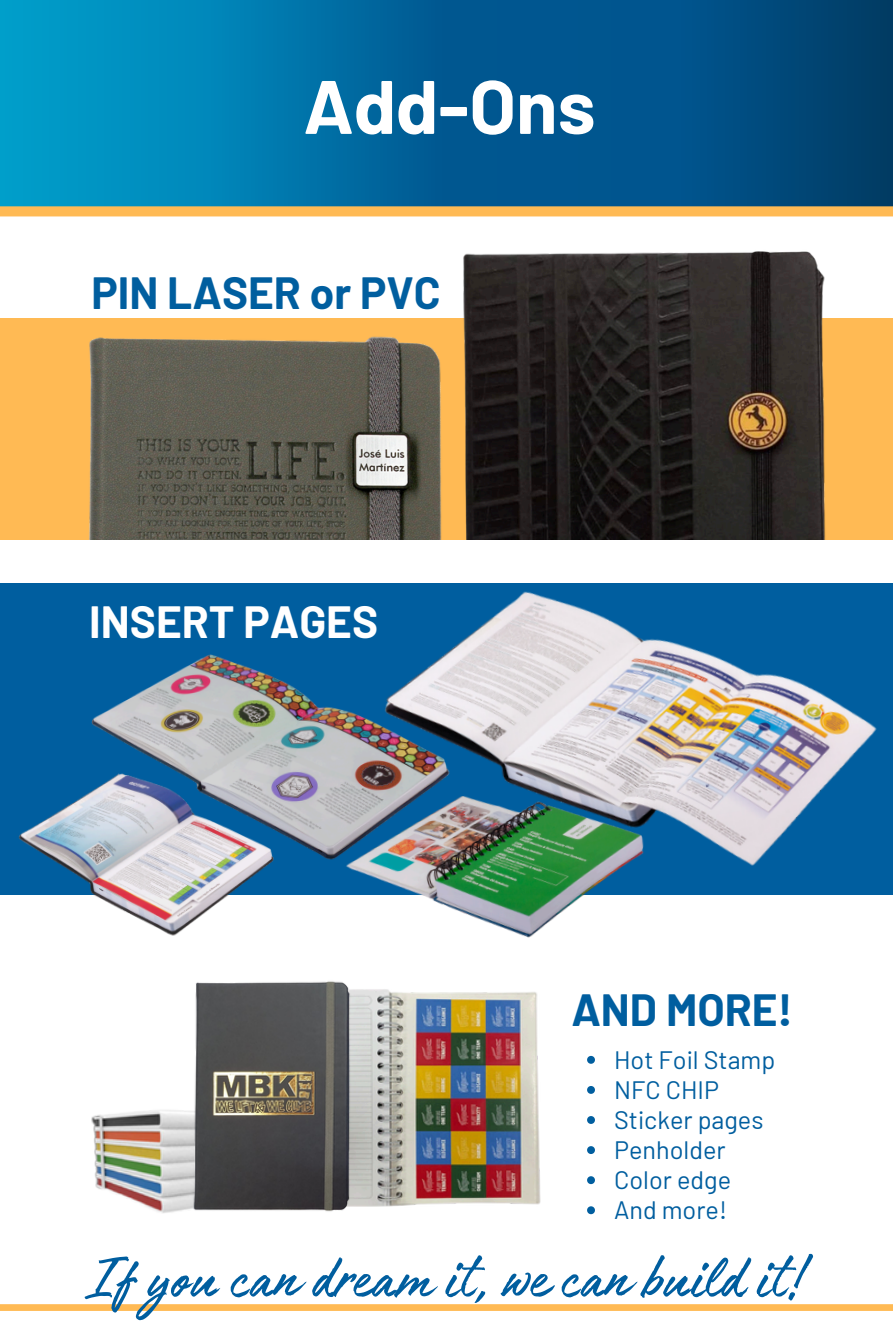
<style>
.page{position:relative;width:893px;height:1340px;background:#fff}
.page>*{position:absolute;margin:0;border:0;box-sizing:border-box;transform-origin:0 0}
.t1{font:700 75.6px "Barlow";color:#fff}
.t2{font:67.27px "Authenia Solid";color:#005e9f}
.t3{font:700 44.1px "Barlow";color:#005e9f}
.t4{font:700 44.1px "Barlow";color:#fff}
.t5{font:25.2px "Barlow";color:#005e9f}
</style>
<div class="page">
<div style="left:0;top:319px;width:893px;height:221px;background:#ffba54"></div>
<img style="left:89px;top:336px;width:352px;height:203px">
<img style="left:453px;top:251px;width:378px;height:233px">
<div style="left:0;top:583px;width:893px;height:312px;background:#005e9f"></div>
<img style="left:331px;top:484px;width:546px;height:382px">
<div style="left:0;top:1304px;width:893px;height:7px;background:#ffba54"></div>
<svg style="left:0;top:0;width:893px;height:206px;background:#00679b"></svg>
<div style="left:0;top:206px;width:893px;height:10px;background:#ffba54"></div>
<img style="left:407px;top:685px;width:333px;height:253px">
<img style="left:91px;top:605px;width:395px;height:285px">
<img style="left:19px;top:734px;width:312px;height:202px">
<img style="left:91px;top:1110px;width:80px;height:103px">
<img style="left:369px;top:989px;width:171px;height:218px">
<img style="left:171px;top:981px;width:198px;height:232px">
<svg style="left:587px;top:1146px;width:8px;height:8px"></svg>
<svg style="left:587px;top:1086px;width:8px;height:8px"></svg>
<svg style="left:587px;top:1116px;width:8px;height:8px"></svg>
<svg style="left:587px;top:1176px;width:8px;height:8px"></svg>
<svg style="left:587px;top:1056px;width:8px;height:8px"></svg>
<svg style="left:587px;top:1206px;width:8px;height:8px"></svg>
<p class="t1" style="left:303px;top:58px;width:294px">Add-Ons</p>
<p class="t3" style="left:91px;top:265px;width:351px">PIN LASER or PVC</p>
<p class="t4" style="left:89px;top:594px;width:290px">INSERT PAGES</p>
<p class="t3" style="left:571px;top:982px;width:223px">AND MORE!</p>
<p class="t5" style="left:614px;top:1043px;width:163px">Hot Foil Stamp</p>
<p class="t5" style="left:614px;top:1073px;width:106px">NFC CHIP</p>
<p class="t5" style="left:614px;top:1103px;width:151px">Sticker pages</p>
<h3 class="t5" style="left:614px;top:1164px;width:118px">Color edge</h3>
<h4 class="t5" style="left:614px;top:1133px;width:113px">Penholder</h4>
<p class="t5" style="left:614px;top:1194px;width:114px">And more!</p>
<h1 class="t2" style="left:89px;top:1243px;width:717px">If you can dream it, we can build it!</h1>
</div>
